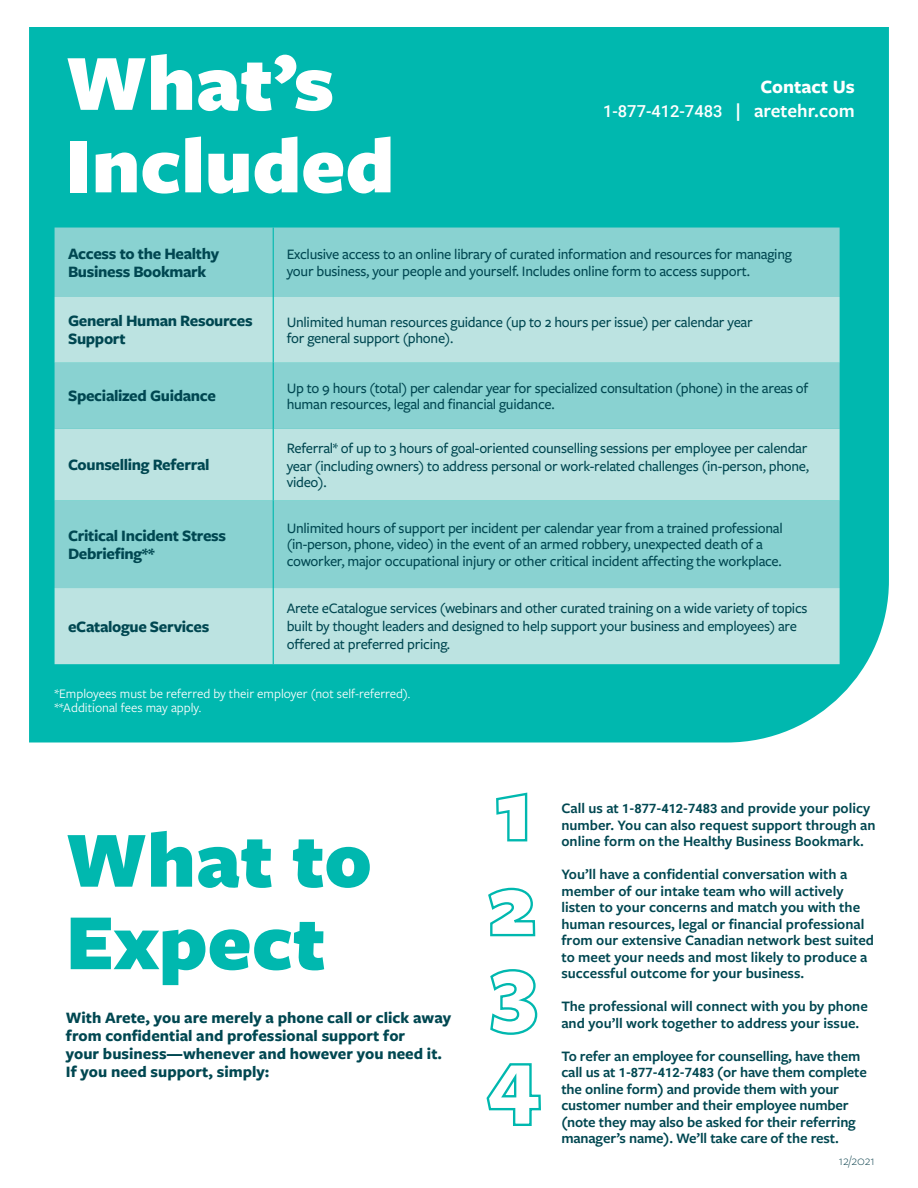
<style>
.page{position:relative;width:918px;height:1188px;background:#fff}
.page>*{position:absolute;margin:0;border:0;box-sizing:border-box;transform-origin:0 0}
.t1{font:900 82.5px "Freight Sans Pro";color:#fff}
.t2{font:900 82.5px "Freight Sans Pro";color:#00b8af}
.t3{font:700 19.5px "Freight Sans Pro";color:#fff}
.t4{font:700 16.5px/18px "Freight Sans Pro";letter-spacing:-.02em;color:#004751}
.t5{font:700 16.5px "Freight Sans Pro";color:#004751}
.t6{font:500 16.5px "Roboto";color:#fff}
.t7{font:500 15px/18px "Freight Sans Pro";letter-spacing:-.02em;color:#004751}
.t8{font:600 15px/16.5px "Freight Sans Pro";color:#004751}
.t9{font:13.5px "Freight Sans Pro";color:#fff}
.t10{font:300 13.5px "Freight Sans Pro";color:#114550}
.s1{font-family:"Freight Sans Pro";font-weight:600;font-size:19.5px}
.s2{font-family:"Roboto";font-weight:700;font-size:12.75px}
</style>
<div class="page">
<div style="left:29px;top:27px;width:860px;height:715px;background:#00b8af"></div>
<svg style="left:486px;top:1063px;width:55px;height:63px"></svg>
<svg style="left:490px;top:969px;width:48px;height:66px"></svg>
<svg style="left:488px;top:887px;width:48px;height:50px"></svg>
<svg style="left:496px;top:792px;width:32px;height:50px"></svg>
<div style="left:55px;top:228px;width:785px;height:69px;background:#89d2d1"></div>
<svg style="left:55px;top:297px;width:785px;height:367px;background:#a6dbda"></svg>
<hr style="left:273px;top:228px;width:1px;height:69px;background:#00b8af">
<hr style="left:273px;top:297px;width:1px;height:66px;background:#00b8af">
<hr style="left:273px;top:363px;width:1px;height:66px;background:#00b8af">
<hr style="left:273px;top:501px;width:1px;height:87px;background:#00b8af">
<hr style="left:273px;top:429px;width:1px;height:72px;background:#00b8af">
<hr style="left:273px;top:588px;width:1px;height:76px;background:#00b8af">
<p class="t1" style="left:66px;top:25px;width:270px">What’s</p>
<p class="t1" style="left:66px;top:108px;width:330px">Included</p>
<p class="t3" style="left:761px;top:73px;width:96px">Contact Us</p>
<p class="t6" style="left:603px;top:100px;width:253px">1-877-412-7483 <span class="s1">| aretehr.com</span></p>
<p class="t4" style="left:68px;top:244px;width:153px">Access to the Healthy</p>
<p class="t4" style="left:68px;top:262px;width:140px">Business Bookmark</p>
<p class="t7" style="left:287px;top:245px;width:507px">Exclusive access to an online library of curated information and resources for managing</p>
<p class="t7" style="left:287px;top:261px;width:465px">your business, your people and yourself. Includes online form to access support.</p>
<p class="t4" style="left:68px;top:311px;width:186px">General Human Resources<br>Support</p>
<p class="t7" style="left:287px;top:312px;width:468px">Unlimited human resources guidance (up to 2 hours per issue) per calendar year</p>
<p class="t7" style="left:287px;top:329px;width:168px">for general support (phone).</p>
<p class="t4" style="left:68px;top:386px;width:149px">Specialized Guidance</p>
<p class="t4" style="left:68px;top:455px;width:143px">Counselling Referral</p>
<p class="t4" style="left:68px;top:526px;width:160px">Critical Incident Stress</p>
<p class="t4" style="left:68px;top:544px;width:88px">Debriefing**</p>
<p class="t4" style="left:68px;top:617px;width:143px">eCatalogue Services</p>
<p class="t7" style="left:287px;top:378px;width:523px">Up to 9 hours (total) per calendar year for specialized consultation (phone) in the areas of</p>
<p class="t7" style="left:287px;top:395px;width:269px">human resources, legal and financial guidance.</p>
<p class="t7" style="left:287px;top:438px;width:524px">Referral* of up to 3 hours of goal-oriented counselling sessions per employee per calendar year (including owners) to address personal or work-related challenges (in-person, phone,</p>
<p class="t7" style="left:287px;top:473px;width:41px">video).</p>
<p class="t7" style="left:287px;top:519px;width:498px">Unlimited hours of support per incident per calendar year from a trained professional</p>
<p class="t7" style="left:287px;top:536px;width:497px;line-height:16.5px">(in-person, phone, video) in the event of an armed robbery, unexpected death of a coworker, major occupational injury or other critical incident affecting the workplace.</p>
<p class="t7" style="left:287px;top:599px;width:522px">Arete eCatalogue services (webinars and other curated training on a wide variety of topics built by thought leaders and designed to help support your business and employees) are offered at preferred pricing.</p>
<p class="t9" style="left:55px;top:685px;width:357px">*Employees must be referred by their employer (not self-referred).</p>
<p class="t9" style="left:55px;top:698px;width:148px">**Additional fees may apply.</p>
<p class="t2" style="left:66px;top:802px;width:307px">What to</p>
<p class="t2" style="left:66px;top:885px;width:261px">Expect</p>
<p class="t5" style="left:66px;top:1007px;width:387px">With Arete, you are merely a phone call or click away</p>
<p class="t5" style="left:66px;top:1025px;width:341px">from confidential and professional support for</p>
<p class="t5" style="left:66px;top:1043px;width:378px">your business—whenever and however you need it.</p>
<p class="t5" style="left:66px;top:1061px;width:205px">If you need support, simply:</p>
<p class="t8" style="left:561px;top:799px;width:316px">Call us at <span class="s2">1-877-412-7483</span> and provide your policy number. You can also request support through an online form on the Healthy Business Bookmark.</p>
<p class="t8" style="left:561px;top:865px;width:314px">You’ll have a confidential conversation with a member of our intake team who will actively listen to your concerns and match you with the human resources, legal or financial professional from our extensive Canadian network best suited to meet your needs and most likely to produce a successful outcome for your business.</p>
<p class="t8" style="left:561px;top:997px;width:308px">The professional will connect with you by phone and you’ll work together to address your issue.</p>
<p class="t8" style="left:561px;top:1047px;width:307px">To refer an employee for counselling, have them call us at <span class="s2">1-877-412-7483</span> (or have them complete the online form) and provide them with your customer number and their employee number (note they may also be asked for their referring manager’s name). We’ll take care of the rest.</p>
<p class="t10" style="left:839px;top:1152px;width:37px">12/2021</p>
</div>
